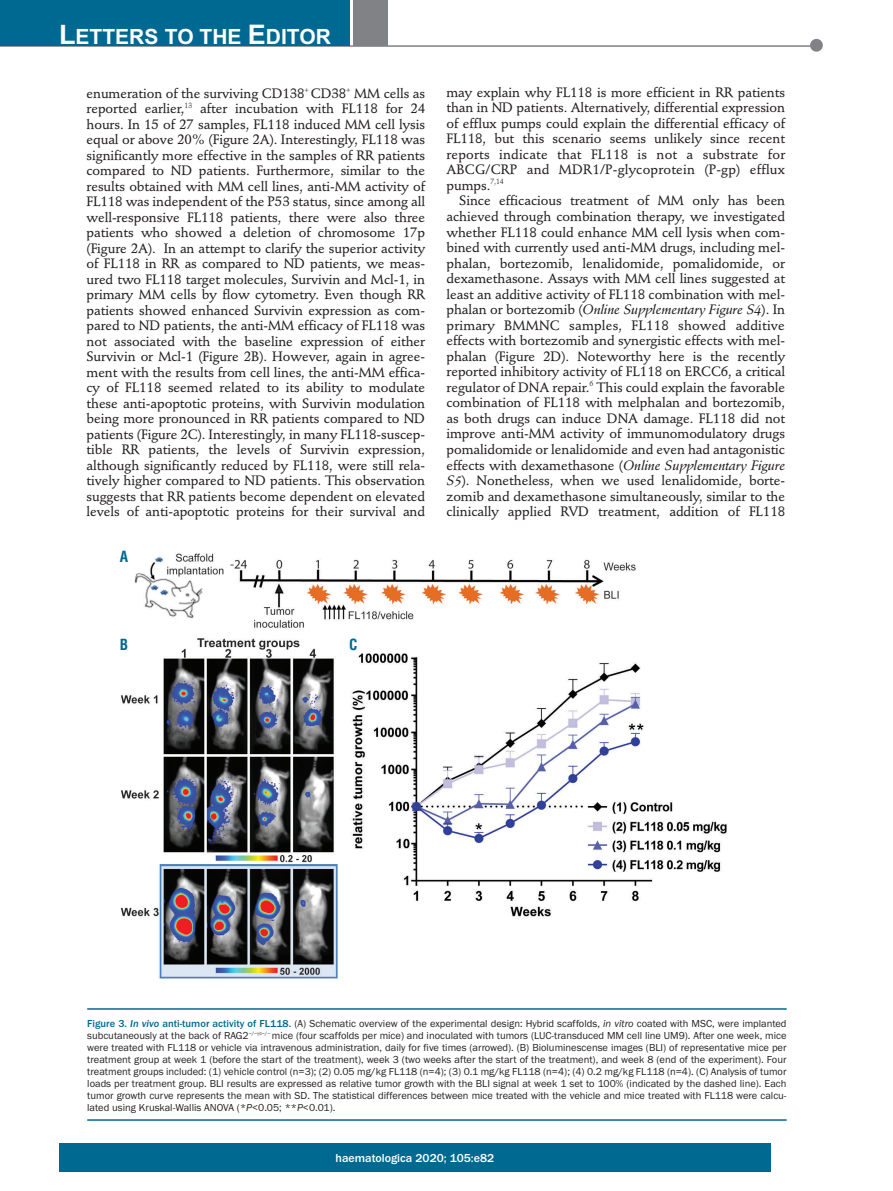
<style>
.page{position:relative;width:893px;height:1191px;background:#fff}
.page>*{position:absolute;margin:0;border:0;box-sizing:border-box;transform-origin:0 0}
.t1{font:700 21px "Arial";color:#fff}
.t2{font:700 condensed 15px "Helvetica";color:#006991}
.t3{font:500 13.5px/15.5px "Stempel Schneidler";letter-spacing:-.005em;color:#231f20;text-align:justify}
.t4{font:italic 13.5px "Stempel Schneidler Med";letter-spacing:-.005em;color:#231f20}
.t5{font:500 12px "Franklin Gothic";color:#fff}
.t6{font:10.5px/12px "Franklin Gothic";color:#231f20;text-align:justify}
.s1{font-size:27px}
.s2{font-family:"Stempel Schneidler";font-weight:500;font-style:normal}
.s3{font-family:"Stempel Schneidler Med";font-weight:400;font-style:italic}
.s4{font-weight:500;color:#006991}
.s5{font-weight:500;font-style:italic;color:#006991}
.s6{font-style:italic}
</style>
<div class="page">
<div style="left:59px;top:1143px;width:712px;height:28px;background:#006991"></div>
<hr style="left:0;top:45px;width:820px;height:2px;background:#808285">
<div style="left:810px;top:39px;width:13px;height:13px;background:#808285;border-radius:50%"></div>
<div style="left:354px;top:0;width:34px;height:45px;background:#808285"></div>
<div style="left:0;top:0;width:350px;height:45px;background:#006991"></div>
<img style="left:120px;top:553px;width:607px;height:425px">
<hr style="left:87px;top:1008px;width:700px;height:1px;background:#006991">
<hr style="left:87px;top:1119px;width:700px;height:1px;background:#006991">
<h1 class="t1" style="left:59px;top:25px;width:273px"><span class="s1">L</span>ETTERS TO THE <span class="s1">E</span>DITOR</h1>
<p class="t3" style="left:87px;top:87px;width:340px">enumeration of the surviving CD138<sup>+</sup> CD38<sup>+</sup> MM cells as reported earlier,<sup>13</sup> after incubation with FL118 for 24 hours. In 15 of 27 samples, FL118 induced MM cell lysis equal or above 20% (Figure 2A). Interestingly, FL118 was significantly more effective in the samples of RR patients compared to ND patients. Furthermore, similar to the results obtained with MM cell lines, anti-MM activity of FL118 was independent of the P53 status, since among all well-responsive FL118 patients, there were also three patients who showed a deletion of chromosome 17p (Figure 2A). In an attempt to clarify the superior activity of FL118 in RR as compared to ND patients, we meas&shy;ured two FL118 target molecules, Survivin and Mcl-1, in primary MM cells by flow cytometry. Even though RR patients showed enhanced Survivin expression as com&shy;pared to ND patients, the anti-MM efficacy of FL118 was not associated with the baseline expression of either Survivin or Mcl-1 (Figure 2B). However, again in agree&shy;ment with the results from cell lines, the anti-MM effica&shy;cy of FL118 seemed related to its ability to modulate these anti-apoptotic proteins, with Survivin modulation being more pronounced in RR patients compared to ND patients (Figure 2C). Interestingly, in many FL118-suscep&shy;tible RR patients, the levels of Survivin expression, although significantly reduced by FL118, were still rela&shy;tively higher compared to ND patients. This observation suggests that RR patients become dependent on elevated levels of anti-apoptotic proteins for their survival and</p>
<p class="t3" style="left:446px;top:86px;width:340px">may explain why FL118 is more efficient in RR patients than in ND patients. Alternatively, differential expression of efflux pumps could explain the differential efficacy of FL118, but this scenario seems unlikely since recent reports indicate that FL118 is not a substrate for ABCG/CRP and MDR1/P-glycoprotein (P-gp) efflux pumps.<sup>7,14</sup></p>
<p class="t3" style="left:446px;top:194px;width:340px;text-indent:13px">Since efficacious treatment of MM only has been achieved through combination therapy, we investigated whether FL118 could enhance MM cell lysis when com&shy;bined with currently used anti-MM drugs, including mel&shy;phalan, bortezomib, lenalidomide, pomalidomide, or dexamethasone. Assays with MM cell lines suggested at least an additive activity of FL118 combination with mel-</p>
<p class="t4" style="left:446px;top:304px;width:340px"><span class="s2">phalan or bortezomib (</span>Online Supplementary Figure S4<span class="s2">). In</span></p>
<p class="t3" style="left:446px;top:318px;width:340px">primary BMMNC samples, FL118 showed additive effects with bortezomib and synergistic effects with mel&shy;phalan (Figure 2D). Noteworthy here is the recently reported inhibitory activity of FL118 on ERCC6, a critical regulator of DNA repair.<sup>6</sup> This could explain the favorable combination of FL118 with melphalan and bortezomib, as both drugs can induce DNA damage. FL118 did not improve anti-MM activity of immunomodulatory drugs pomalidomide or lenalidomide and even had antagonistic effects with dexamethasone (<span class="s3">Online Supplementary Figure S5</span>). Nonetheless, when we used lenalidomide, borte&shy;zomib and dexamethasone simultaneously, similar to the clinically applied RVD treatment, addition of FL118</p>
<p class="t2" style="left:120px;top:548px;width:10px">A</p>
<p class="t2" style="left:120px;top:636px;width:10px">B</p>
<p class="t2" style="left:349px;top:636px;width:10px">C</p>
<p class="t6" style="left:87px;top:1017px;width:701px"><span class="s4">Figure 3.</span> <span class="s5">In vivo</span> <span class="s4">anti-tumor activity of FL118.</span> (A) Schematic overview of the experimental design: Hybrid scaffolds, <span class="s6">in vitro</span> coated with MSC, were implanted subcutaneously at the back of RAG2<sup>−/−</sup> <sup>c−/−</sup> mice (four scaffolds per mice) and inoculated with tumors (LUC-transduced MM cell line UM9). After one week, mice were treated with FL118 or vehicle via intravenous administration, daily for five times (arrowed). (B) Bioluminescense images (BLI) of representative mice per treatment group at week 1 (before the start of the treatment), week 3 (two weeks after the start of the treatment), and week 8 (end of the experiment). Four treatment groups included: (1) vehicle control (n=3); (2) 0.05 mg/kg FL118 (n=4); (3) 0.1 mg/kg FL118 (n=4); (4) 0.2 mg/kg FL118 (n=4). (C) Analysis of tumor loads per treatment group. BLI results are expressed as relative tumor growth with the BLI signal at week 1 set to 100% (indicated by the dashed line). Each tumor growth curve represents the mean with SD. The statistical differences between mice treated with the vehicle and mice treated with FL118 were calcu&shy;lated using Kruskal-Wallis ANOVA (*<span class="s6">P</span>&lt;0.05; **<span class="s6">P</span>&lt;0.01).</p>
<p class="t5" style="left:336px;top:1150px;width:160px">haematologica 2020; 105:e82</p>
</div>
